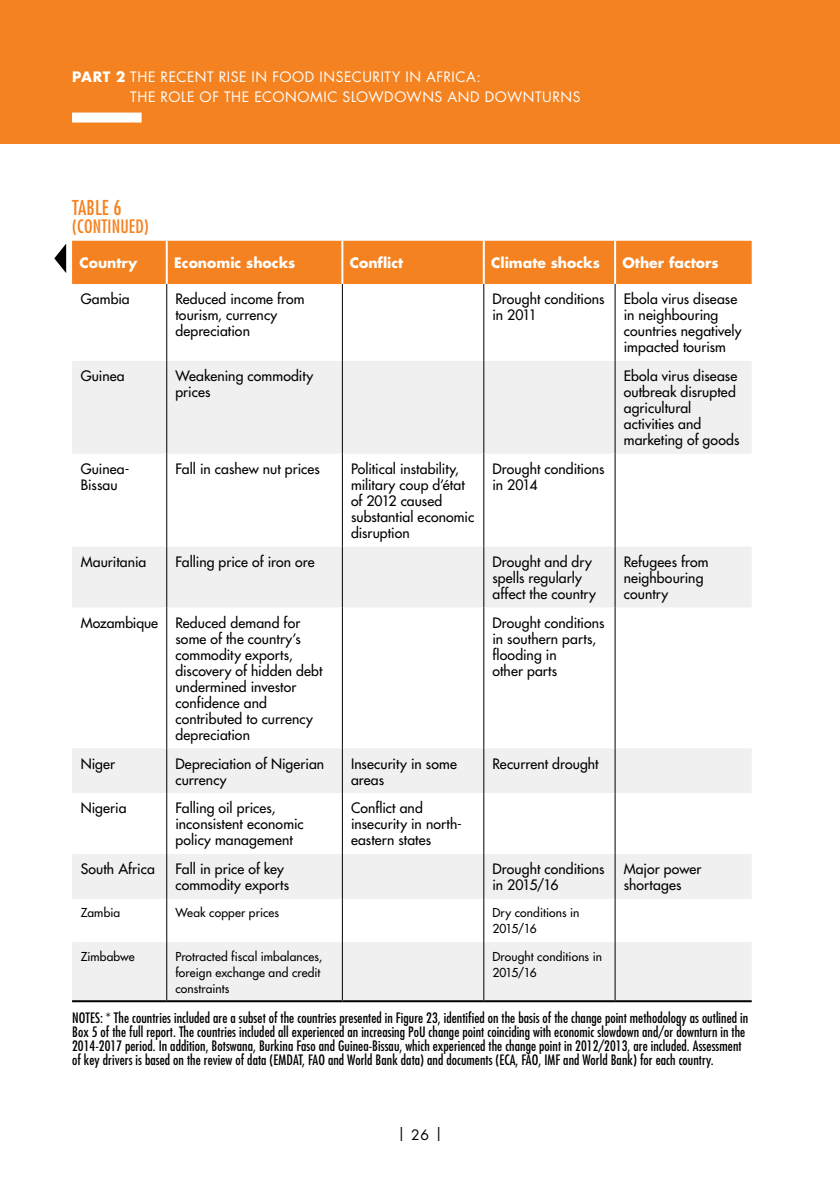
<style>
.page{position:relative;width:840px;height:1191px;background:#fff}
.page>*{position:absolute;margin:0;border:0;box-sizing:border-box;transform-origin:0 0}
.t1{font:condensed 20px "Futura Std";letter-spacing:.01em;color:#f58220}
.t2{font:condensed 18px "Futura Std";letter-spacing:.01em;color:#f58220}
.t3{font:500 14px/16px "Futura Std";letter-spacing:.005em;color:#000}
.t4{font:condensed 14px/14px "Futura Std";letter-spacing:.005em;color:#000}
.t5{font:14px/20px "Futura Std";letter-spacing:.04em;color:#fff}
.t6{font:700 14px "Futura Std";color:#fff}
.t7{font:14px "Futura Std";color:#000}
.t8{font:500 12px/16px "Futura Std";letter-spacing:.01em;color:#000}
.s1{font-weight:700}
</style>
<div class="page">
<div style="left:0;top:0;width:839px;height:144px;background:#f58220"></div>
<div style="left:72px;top:113px;width:69px;height:10px;background:#fff"></div>
<div style="left:72px;top:241px;width:679px;height:43px;background:#f58220"></div>
<svg style="left:72px;top:361px;width:679px;height:639px"></svg>
<hr style="left:72px;top:1000px;width:95px;height:2px;background:#000">
<hr style="left:167px;top:1000px;width:175px;height:2px;background:#000">
<hr style="left:342px;top:1000px;width:141px;height:2px;background:#000">
<hr style="left:483px;top:1000px;width:131px;height:2px;background:#000">
<hr style="left:614px;top:1000px;width:137px;height:2px;background:#000">
<hr style="left:166px;top:284px;width:1px;height:77px;background:#000">
<hr style="left:342px;top:284px;width:1px;height:77px;background:#000">
<hr style="left:483px;top:284px;width:1px;height:77px;background:#000">
<hr style="left:614px;top:284px;width:1px;height:77px;background:#000">
<hr style="left:166px;top:361px;width:1px;height:93px;background:#000">
<hr style="left:342px;top:361px;width:1px;height:93px;background:#000">
<hr style="left:483px;top:361px;width:1px;height:93px;background:#000">
<hr style="left:614px;top:361px;width:1px;height:93px;background:#000">
<hr style="left:166px;top:454px;width:1px;height:92px;background:#000">
<hr style="left:342px;top:454px;width:1px;height:92px;background:#000">
<hr style="left:483px;top:454px;width:1px;height:92px;background:#000">
<hr style="left:614px;top:454px;width:1px;height:92px;background:#000">
<hr style="left:166px;top:546px;width:1px;height:61px;background:#000">
<hr style="left:342px;top:546px;width:1px;height:61px;background:#000">
<hr style="left:483px;top:546px;width:1px;height:61px;background:#000">
<hr style="left:614px;top:546px;width:1px;height:61px;background:#000">
<hr style="left:166px;top:607px;width:1px;height:141px;background:#000">
<hr style="left:342px;top:607px;width:1px;height:141px;background:#000">
<hr style="left:483px;top:607px;width:1px;height:141px;background:#000">
<hr style="left:614px;top:607px;width:1px;height:141px;background:#000">
<hr style="left:166px;top:748px;width:1px;height:45px;background:#000">
<hr style="left:342px;top:748px;width:1px;height:45px;background:#000">
<hr style="left:483px;top:748px;width:1px;height:45px;background:#000">
<hr style="left:614px;top:748px;width:1px;height:45px;background:#000">
<hr style="left:166px;top:793px;width:1px;height:61px;background:#000">
<hr style="left:342px;top:793px;width:1px;height:61px;background:#000">
<hr style="left:483px;top:793px;width:1px;height:61px;background:#000">
<hr style="left:614px;top:793px;width:1px;height:61px;background:#000">
<hr style="left:166px;top:854px;width:1px;height:45px;background:#000">
<hr style="left:342px;top:854px;width:1px;height:45px;background:#000">
<hr style="left:483px;top:854px;width:1px;height:45px;background:#000">
<hr style="left:614px;top:854px;width:1px;height:45px;background:#000">
<hr style="left:166px;top:899px;width:1px;height:43px;background:#000">
<hr style="left:342px;top:899px;width:1px;height:43px;background:#000">
<hr style="left:483px;top:899px;width:1px;height:43px;background:#000">
<hr style="left:614px;top:899px;width:1px;height:43px;background:#000">
<hr style="left:166px;top:942px;width:1px;height:58px;background:#000">
<hr style="left:342px;top:942px;width:1px;height:58px;background:#000">
<hr style="left:483px;top:942px;width:1px;height:58px;background:#000">
<hr style="left:614px;top:942px;width:1px;height:58px;background:#000">
<hr style="left:166px;top:241px;width:2px;height:43px;background:#fff">
<hr style="left:341px;top:241px;width:2px;height:43px;background:#fff">
<hr style="left:482px;top:241px;width:2px;height:43px;background:#fff">
<hr style="left:613px;top:241px;width:2px;height:43px;background:#fff">
<svg style="left:54px;top:244px;width:12px;height:29px"></svg>
<p class="t5" style="left:130px;top:67px;width:451px;text-indent:-58px"><span class="s1">PART 2</span> THE RECENT RISE IN FOOD INSECURITY IN AFRICA:<br>THE ROLE OF THE ECONOMIC SLOWDOWNS AND DOWNTURNS</p>
<h1 class="t1" style="left:72px;top:195px;width:51px">TABLE 6</h1>
<p class="t2" style="left:72px;top:215px;width:78px">(CONTINUED)</p>
<p class="t6" style="left:79px;top:253px;width:59px">Country</p>
<p class="t6" style="left:174px;top:253px;width:123px">Economic shocks</p>
<p class="t6" style="left:349px;top:253px;width:55px">Conflict</p>
<p class="t6" style="left:491px;top:253px;width:110px">Climate shocks</p>
<p class="t6" style="left:622px;top:253px;width:97px">Other factors</p>
<p class="t3" style="left:81px;top:291px;width:50px">Gambia</p>
<p class="t3" style="left:175px;top:291px;width:131px">Reduced income from tourism, currency depreciation</p>
<p class="t3" style="left:492px;top:291px;width:113px">Drought conditions in 2011</p>
<p class="t3" style="left:623px;top:291px;width:119px">Ebola virus disease in neighbouring countries negatively impacted tourism</p>
<p class="t3" style="left:81px;top:368px;width:45px">Guinea</p>
<p class="t3" style="left:175px;top:368px;width:139px">Weakening commodity prices</p>
<p class="t3" style="left:623px;top:368px;width:117px">Ebola virus disease outbreak disrupted agricultural activities and marketing of goods</p>
<p class="t3" style="left:81px;top:461px;width:50px">Guinea-<br>Bissau</p>
<p class="t3" style="left:175px;top:461px;width:146px">Fall in cashew nut prices</p>
<p class="t3" style="left:351px;top:461px;width:125px">Political instability, military coup d’état of 2012 caused substantial economic disruption</p>
<p class="t3" style="left:492px;top:461px;width:113px">Drought conditions in 2014</p>
<p class="t3" style="left:81px;top:553px;width:67px">Mauritania</p>
<p class="t3" style="left:175px;top:553px;width:141px">Falling price of iron ore</p>
<p class="t3" style="left:492px;top:553px;width:105px">Drought and dry spells regularly affect the country</p>
<p class="t3" style="left:623px;top:553px;width:86px">Refugees from neighbouring country</p>
<p class="t3" style="left:175px;top:614px;width:148px;text-indent:-95px">Mozambique Reduced demand for some of the country’s commodity exports, discovery of hidden debt undermined investor confidence and contributed to currency depreciation</p>
<p class="t3" style="left:492px;top:614px;width:113px">Drought conditions in southern parts, flooding in<br>other parts</p>
<p class="t3" style="left:81px;top:755px;width:36px">Niger</p>
<p class="t3" style="left:175px;top:755px;width:150px">Depreciation of Nigerian currency</p>
<p class="t3" style="left:351px;top:755px;width:107px">Insecurity in some areas</p>
<p class="t3" style="left:492px;top:755px;width:108px">Recurrent drought</p>
<p class="t3" style="left:81px;top:800px;width:47px">Nigeria</p>
<p class="t3" style="left:175px;top:800px;width:130px">Falling oil prices, inconsistent economic policy management</p>
<p class="t3" style="left:351px;top:800px;width:112px">Conflict and insecurity in north&shy;eastern states</p>
<p class="t3" style="left:81px;top:861px;width:76px">South Africa</p>
<p class="t3" style="left:175px;top:861px;width:115px">Fall in price of key commodity exports</p>
<p class="t3" style="left:492px;top:861px;width:113px">Drought conditions in 2015/16</p>
<p class="t3" style="left:623px;top:861px;width:79px">Major power shortages</p>
<p class="t8" style="left:81px;top:905px;width:41px">Zambia</p>
<p class="t8" style="left:175px;top:905px;width:105px">Weak copper prices</p>
<p class="t8" style="left:492px;top:905px;width:88px">Dry conditions in<br>2015/16</p>
<p class="t8" style="left:81px;top:948px;width:56px">Zimbabwe</p>
<p class="t8" style="left:175px;top:948px;width:148px">Protracted fiscal imbalances, foreign exchange and credit constraints</p>
<p class="t8" style="left:492px;top:948px;width:111px">Drought conditions in<br>2015/16</p>
<p class="t4" style="left:72px;top:1010px;width:677px">NOTES: * The countries included are a subset of the countries presented in Figure 23, identified on the basis of the change point methodology as outlined in Box 5 of the full report. The countries included all experienced an increasing PoU change point coinciding with economic slowdown and/or downturn in the 2014-2017 period. In addition, Botswana, Burkina Faso and Guinea-Bissau, which experienced the change point in 2012/2013, are included. Assessment of key drivers is based on the review of data (EMDAT, FAO and World Bank data) and documents (ECA, FAO, IMF and World Bank) for each country.</p>
<p class="t7" style="left:397px;top:1124px;width:47px">| 26 |</p>
</div>
